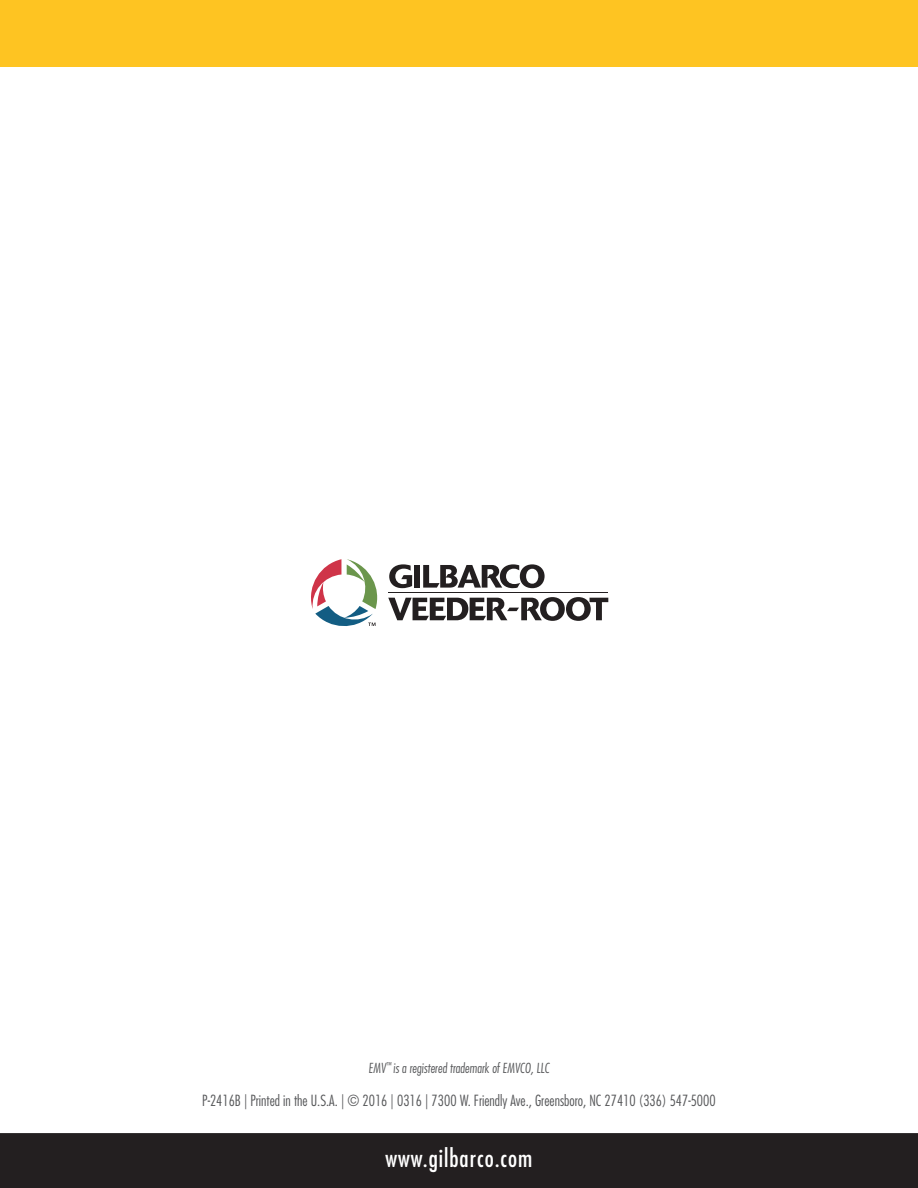
<style>
.page{position:relative;width:918px;height:1188px;background:#fff}
.page>*{position:absolute;margin:0;border:0;box-sizing:border-box;transform-origin:0 0}
.t1{font:condensed 24px "Futura";letter-spacing:.04em;color:#fff}
.t2{font:300 condensed 15px "Futura";color:#57585a}
.t3{font:300 condensed 13.5px "Futura";color:#57585a}
</style>
<div class="page">
<div style="left:0;top:0;width:918px;height:68px;background:#fec422"></div>
<div style="left:0;top:1133px;width:918px;height:55px;background:#231f20"></div>
<svg style="left:389px;top:564px;width:23px;height:24px"></svg>
<div style="left:414px;top:565px;width:6px;height:23px;background:#231f20"></div>
<svg style="left:423px;top:564px;width:122px;height:24px"></svg>
<svg style="left:388px;top:597px;width:220px;height:24px"></svg>
<hr style="left:388px;top:592px;width:220px;height:1px;background:#231f20">
<svg style="left:311px;top:559px;width:67px;height:67px"></svg>
<p class="t3" style="left:369px;top:1060px;width:184px">EMV<sup>™</sup> is a registered trademark of EMVCO, LLC</p>
<p class="t2" style="left:202px;top:1092px;width:515px">P-2416B | Printed in the U.S.A. | © 2016 | 0316 | 7300 W. Friendly Ave., Greensboro, NC 27410 (336) 547-5000</p>
<h1 class="t1" style="left:386px;top:1143px;width:148px">www.gilbarco.com</h1>
</div>
